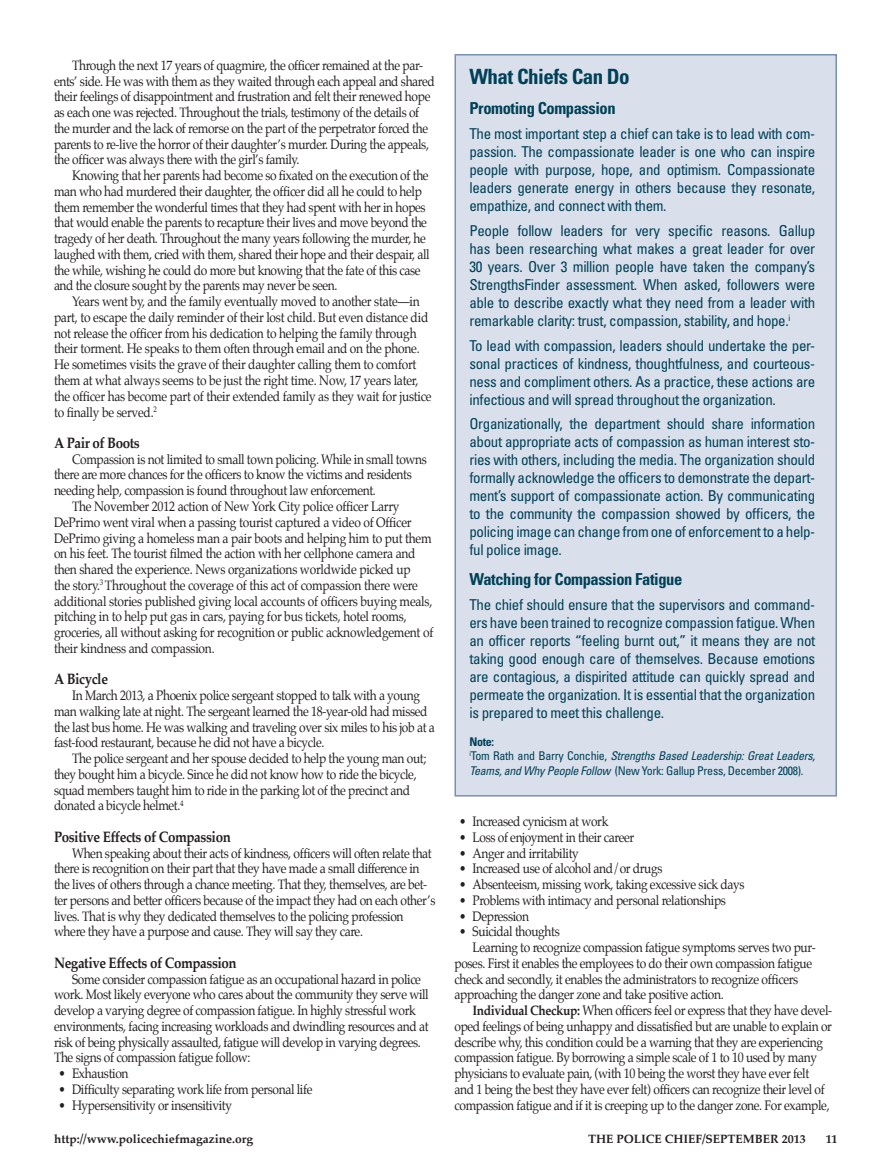
<style>
.page{position:relative;width:891px;height:1175px;background:#fff}
.page>*{position:absolute;margin:0;border:0;box-sizing:border-box;transform-origin:0 0}
.t1{font:700 condensed 21px "Univers LT Std";letter-spacing:-.025em;color:#004158}
.t2{font:700 condensed 16.5px "Univers LT Std";letter-spacing:-.025em;color:#004158}
.t3{font:condensed 15px/18px "Univers LT Std";letter-spacing:-.025em;color:#004158;text-align:justify}
.t4{font:700 15px "Palatino";letter-spacing:-.03em;color:#231f20;scale:.89 1}
.t5{font:13.5px/15.8px "Palatino";letter-spacing:-.03em;color:#231f20;scale:.89 1}
.t6{font:italic condensed 12px/14.2px "Univers LT Std";letter-spacing:-.025em;color:#004158}
.t7{font:700 12px "Palatino";color:#231f20}
.s1{font-weight:700;font-style:normal}
.s2{font-style:normal}
.s3{font-weight:700}
</style>
<div class="page">
<div style="left:455px;top:55px;width:381px;height:740px;background:#dae0eb"></div>
<div style="left:454px;top:54px;width:383px;height:742px;border:2px solid #7a90b3"></div>
<p class="t5" style="left:54px;top:57px;width:429px;text-indent:18px">Through the next 17 years of quagmire, the officer remained at the par&shy;ents’ side. He was with them as they waited through each appeal and shared their feelings of disappointment and frustration and felt their renewed hope as each one was rejected. Throughout the trials, testimony of the details of the murder and the lack of remorse on the part of the perpetrator forced the parents to re-live the horror of their daughter’s murder. During the appeals, the officer was always there with the girl’s family.</p>
<p class="t5" style="left:54px;top:167px;width:424px;text-indent:18px">Knowing that her parents had become so fixated on the execution of the man who had murdered their daughter, the officer did all he could to help them remember the wonderful times that they had spent with her in hopes that would enable the parents to recapture their lives and move beyond the tragedy of her death. Throughout the many years following the murder, he laughed with them, cried with them, shared their hope and their despair, all the while, wishing he could do more but knowing that the fate of this case and the closure sought by the parents may never be seen.</p>
<p class="t5" style="left:54px;top:294px;width:426px;text-indent:18px">Years went by, and the family eventually moved to another state—in part, to escape the daily reminder of their lost child. But even distance did not release the officer from his dedication to helping the family through their torment. He speaks to them often through email and on the phone.<br>He sometimes visits the grave of their daughter calling them to comfort them at what always seems to be just the right time. Now, 17 years later, the officer has become part of their extended family as they wait for justice to finally be served.<sup>2</sup></p>
<p class="t4" style="left:54px;top:430px;width:98px">A Pair of Boots</p>
<p class="t5" style="left:72px;top:451px;width:400px">Compassion is not limited to small town policing. While in small towns</p>
<p class="t5" style="left:54px;top:467px;width:404px">there are more chances for the officers to know the victims and residents</p>
<p class="t5" style="left:54px;top:482px;width:363px">needing help, compassion is found throughout law enforcement.</p>
<p class="t5" style="left:72px;top:498px;width:370px">The November 2012 action of New York City police officer Larry</p>
<p class="t5" style="left:54px;top:514px;width:403px">DePrimo went viral when a passing tourist captured a video of Officer</p>
<p class="t5" style="left:54px;top:530px;width:426px">DePrimo giving a homeless man a pair boots and helping him to put them</p>
<p class="t5" style="left:54px;top:545px;width:408px">on his feet. The tourist filmed the action with her cellphone camera and</p>
<p class="t5" style="left:54px;top:561px;width:402px">then shared the experience. News organizations worldwide picked up</p>
<p class="t5" style="left:54px;top:577px;width:411px">the story.<sup>3</sup> Throughout the coverage of this act of compassion there were</p>
<p class="t5" style="left:54px;top:593px;width:427px">additional stories published giving local accounts of officers buying meals,</p>
<p class="t5" style="left:54px;top:608px;width:398px">pitching in to help put gas in cars, paying for bus tickets, hotel rooms,</p>
<p class="t5" style="left:54px;top:624px;width:428px">groceries, all without asking for recognition or public acknowledgement of</p>
<p class="t5" style="left:54px;top:640px;width:182px">their kindness and compassion.</p>
<p class="t4" style="left:54px;top:666px;width:62px">A Bicycle</p>
<p class="t5" style="left:54px;top:687px;width:430px;text-indent:18px">In March 2013, a Phoenix police sergeant stopped to talk with a young man walking late at night. The sergeant learned the 18-year-old had missed the last bus home. He was walking and traveling over six miles to his job at a fast-food restaurant, because he did not have a bicycle.</p>
<p class="t5" style="left:54px;top:750px;width:420px;text-indent:18px">The police sergeant and her spouse decided to help the young man out; they bought him a bicycle. Since he did not know how to ride the bicycle, squad members taught him to ride in the parking lot of the precinct and donated a bicycle helmet.<sup>4</sup></p>
<p class="t4" style="left:54px;top:824px;width:200px">Positive Effects of Compassion</p>
<p class="t5" style="left:54px;top:845px;width:430px;text-indent:18px">When speaking about their acts of kindness, officers will often relate that there is recognition on their part that they have made a small difference in the lives of others through a chance meeting. That they, themselves, are bet&shy;ter persons and better officers because of the impact they had on each other’s lives. That is why they dedicated themselves to the policing profession where they have a purpose and cause. They will say they care.</p>
<p class="t4" style="left:54px;top:950px;width:207px">Negative Effects of Compassion</p>
<p class="t5" style="left:54px;top:971px;width:423px;text-indent:18px">Some consider compassion fatigue as an occupational hazard in police work. Most likely everyone who cares about the community they serve will develop a varying degree of compassion fatigue. In highly stressful work environments, facing increasing workloads and dwindling resources and at risk of being physically assaulted, fatigue will develop in varying degrees.<br>The signs of compassion fatigue follow:</p>
<p class="t5" style="left:59px;top:1065px;width:80px">• Exhaustion</p>
<p class="t5" style="left:59px;top:1081px;width:287px">• Difficulty separating work life from personal life</p>
<p class="t5" style="left:59px;top:1097px;width:197px">• Hypersensitivity or insensitivity</p>
<h1 class="t1" style="left:470px;top:64px;width:162px">What Chiefs Can Do</h1>
<p class="t2" style="left:470px;top:98px;width:148px">Promoting Compassion</p>
<p class="t3" style="left:470px;top:124px;width:347px">The most important step a chief can take is to lead with com&shy;passion. The compassionate leader is one who can inspire people with purpose, hope, and optimism. Compassionate leaders generate energy in others because they resonate, empathize, and connect with them.</p>
<p class="t3" style="left:470px;top:221px;width:347px">People follow leaders for very specific reasons. Gallup has been researching what makes a great leader for over 30 years. Over 3 million people have taken the company’s StrengthsFinder assessment. When asked, followers were able to describe exactly what they need from a leader with remarkable clarity: trust, compassion, stability, and hope.<sup>i</sup></p>
<p class="t3" style="left:470px;top:336px;width:347px">To lead with compassion, leaders should undertake the per&shy;sonal practices of kindness, thoughtfulness, and courteous&shy;ness and compliment others. As a practice, these actions are infectious and will spread throughout the organization.</p>
<p class="t3" style="left:470px;top:415px;width:347px">Organizationally, the department should share information about appropriate acts of compassion as human interest sto&shy;ries with others, including the media. The organization should formally acknowledge the officers to demonstrate the depart&shy;ment’s support of compassionate action. By communicating to the community the compassion showed by officers, the policing image can change from one of enforcement to a help&shy;ful police image.</p>
<p class="t2" style="left:470px;top:569px;width:214px">Watching for Compassion Fatigue</p>
<p class="t3" style="left:470px;top:595px;width:347px">The chief should ensure that the supervisors and command&shy;ers have been trained to recognize compassion fatigue. When an officer reports “feeling burnt out,” it means they are not taking good enough care of themselves. Because emotions are contagious, a dispirited attitude can quickly spread and permeate the organization. It is essential that the organization is prepared to meet this challenge.</p>
<p class="t6" style="left:469px;top:734px;width:347px"><span class="s1">Note:<br></span><sup>i</sup><span class="s2">Tom Rath and Barry Conchie,</span> Strengths Based Leadership: Great Leaders,<br>Teams, and Why People Follow <span class="s2">(New York: Gallup Press, December 2008).</span></p>
<p class="t5" style="left:459px;top:813px;width:169px">• Increased cynicism at work</p>
<p class="t5" style="left:459px;top:829px;width:198px">• Loss of enjoyment in their career</p>
<p class="t5" style="left:459px;top:845px;width:136px">• Anger and irritability</p>
<p class="t5" style="left:459px;top:861px;width:230px">• Increased use of alcohol and/or drugs</p>
<p class="t5" style="left:459px;top:876px;width:322px">• Absenteeism, missing work, taking excessive sick days</p>
<p class="t5" style="left:459px;top:892px;width:302px">• Problems with intimacy and personal relationships</p>
<p class="t5" style="left:459px;top:908px;width:80px">• Depression</p>
<p class="t5" style="left:459px;top:924px;width:115px">• Suicidal thoughts</p>
<p class="t5" style="left:473px;top:939px;width:387px">Learning to recognize compassion fatigue symptoms serves two pur-</p>
<p class="t5" style="left:454px;top:955px;width:404px">poses. First it enables the employees to do their own compassion fatigue</p>
<p class="t5" style="left:454px;top:971px;width:388px">check and secondly, it enables the administrators to recognize officers</p>
<p class="t5" style="left:454px;top:986px;width:304px">approaching the danger zone and take positive action.</p>
<p class="t5" style="left:473px;top:1002px;width:406px"><span class="s3">Individual Checkup:</span> When officers feel or express that they have devel-</p>
<p class="t5" style="left:454px;top:1018px;width:426px">oped feelings of being unhappy and dissatisfied but are unable to explain or</p>
<p class="t5" style="left:454px;top:1034px;width:416px">describe why, this condition could be a warning that they are experiencing</p>
<p class="t5" style="left:454px;top:1049px;width:409px">compassion fatigue. By borrowing a simple scale of 1 to 10 used by many</p>
<p class="t5" style="left:454px;top:1065px;width:400px">physicians to evaluate pain, (with 10 being the worst they have ever felt</p>
<p class="t5" style="left:454px;top:1081px;width:418px">and 1 being the best they have ever felt) officers can recognize their level of</p>
<p class="t5" style="left:454px;top:1097px;width:423px">compassion fatigue and if it is creeping up to the danger zone. For example,</p>
<p class="t7" style="left:54px;top:1128px;width:200px">http://www.policechiefmagazine.org</p>
<p class="t7" style="left:588px;top:1128px;width:219px">THE POLICE CHIEF/SEPTEMBER 2013</p>
<p class="t7" style="left:826px;top:1128px;width:13px">11</p>
</div>
